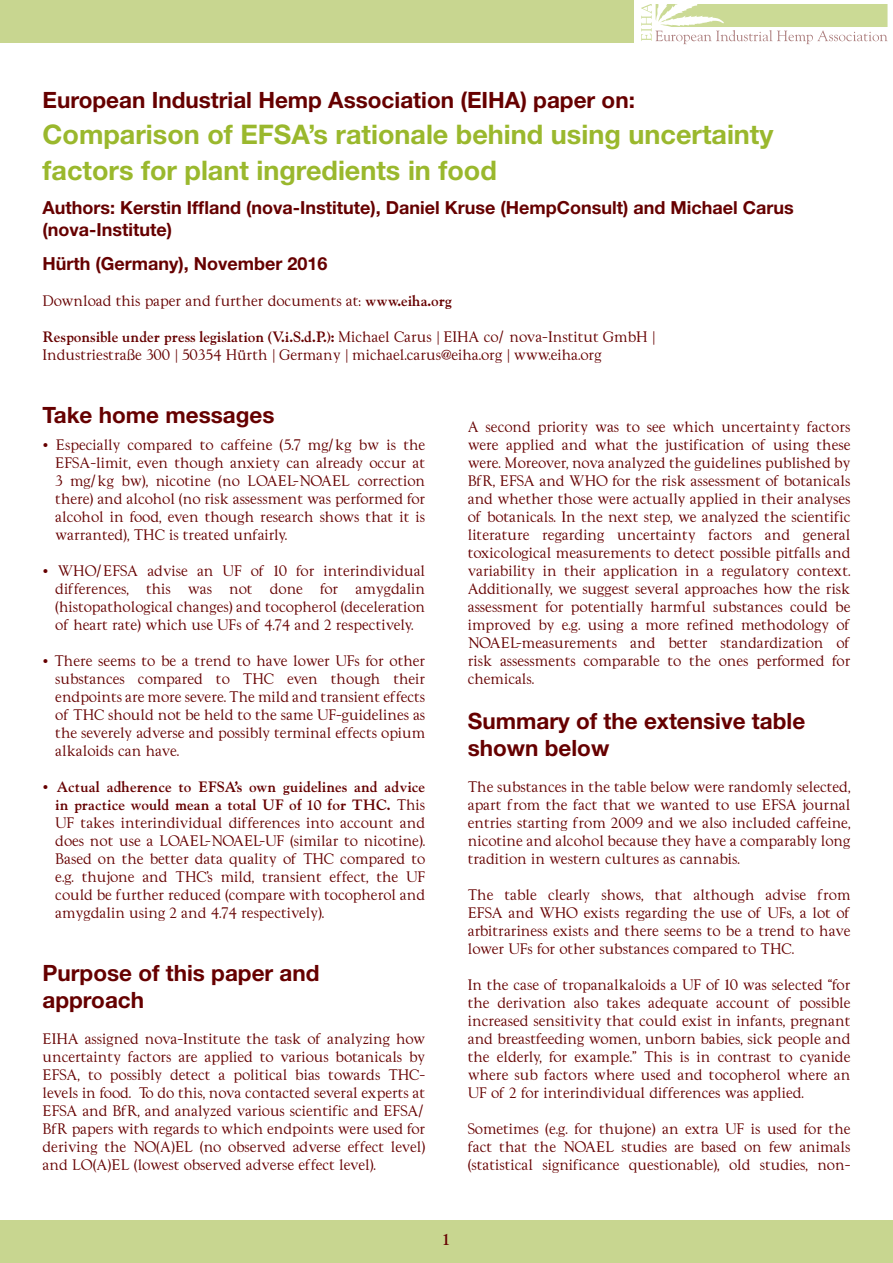
<style>
.page{position:relative;width:893px;height:1263px;background:#fff}
.page>*{position:absolute;margin:0;border:0;box-sizing:border-box;transform-origin:0 0}
.t1{font:700 27px/36px "Helvetica Neue";color:#9ab82d}
.t2{font:700 22.5px/27px "Helvetica Neue";color:#600}
.t3{font:700 18px/21.6px "Helvetica Neue";color:#600}
.t4{font:700 15px "Goudy";color:#600}
.t5{font:13.5px/18px "Goudy";color:#600;text-align:justify}
.s1{font-weight:700}
</style>
<div class="page">
<div style="left:0;top:0;width:634px;height:43px;background:#c8d690"></div>
<div style="left:0;top:1220px;width:893px;height:43px;background:#c8d690"></div>
<svg style="left:641px;top:4px;width:247px;height:40px"></svg>
<h2 class="t2" style="left:43px;top:86px;width:594px">European Industrial Hemp Association (EIHA) paper on:</h2>
<h1 class="t1" style="left:43px;top:116px;width:732px">Comparison of EFSA’s rationale behind using uncertainty factors for plant ingredients in food</h1>
<h3 class="t3" style="left:43px;top:197px;width:753px">Authors: Kerstin Iffland (nova-Institute), Daniel Kruse (HempConsult) and Michael Carus (nova-Institute)</h3>
<h3 class="t3" style="left:43px;top:252px;width:287px">Hürth (Germany), November 2016</h3>
<p class="t5" style="left:43px;top:292px;width:411px">Download this paper and further documents at: <span class="s1">www.eiha.org</span></p>
<p class="t5" style="left:43px;top:328px;width:614px"><span class="s1">Responsible under press legislation (V.i.S.d.P.):</span> Michael Carus | EIHA co/ nova-Institut GmbH |<br>Industriestraße 300 | 50354 Hürth | Germany | michael.carus@eiha.org | www.eiha.org</p>
<h2 class="t2" style="left:43px;top:401px;width:234px">Take home messages</h2>
<p class="t5" style="left:55px;top:436px;width:371px;text-indent:-13px">• Especially compared to caffeine (5.7 mg/kg bw is the EFSA-limit, even though anxiety can already occur at 3 mg/kg bw), nicotine (no LOAEL-NOAEL correction there) and alcohol (no risk assessment was performed for alcohol in food, even though research shows that it is warranted), THC is treated unfairly.</p>
<p class="t5" style="left:55px;top:562px;width:371px;text-indent:-13px">• WHO/EFSA advise an UF of 10 for interindividual differences,</p>
<p class="t5" style="left:55px;top:580px;width:371px;text-indent:300px">amygdalin (histopathological changes) and tocopherol (deceleration of heart rate) which use UFs of 4.74 and 2 respectively.</p>
<p class="t5" style="left:55px;top:652px;width:371px;text-indent:-13px">• There seems to be a trend to have lower UFs for other substances compared to THC even though their endpoints are more severe. The mild and transient effects of THC should not be held to the same UF-guidelines as the severely adverse and possibly terminal effects opium alkaloids can have.</p>
<p class="t5" style="left:55px;top:778px;width:371px;text-indent:-13px">• <span class="s1">Actual adherence to EFSA’s own guidelines and advice in practice would mean a total UF of 10 for THC.</span> This UF takes interindividual differences into account and does not use a LOAEL-NOAEL-UF (similar to nicotine).<br>Based on the better data quality of THC compared to e.g. thujone and THC’s mild, transient effect, the UF could be further reduced (compare with tocopherol and amygdalin using 2 and 4.74 respectively).</p>
<p class="t5" style="left:146px;top:580px;width:26px">this</p>
<p class="t5" style="left:188px;top:580px;width:26px">was</p>
<p class="t5" style="left:229px;top:580px;width:25px">not</p>
<p class="t5" style="left:270px;top:580px;width:35px">done</p>
<p class="t5" style="left:320px;top:580px;width:20px">for</p>
<h2 class="t2" style="left:43px;top:959px;width:279px">Purpose of this paper and approach</h2>
<p class="t5" style="left:43px;top:1030px;width:384px">EIHA assigned nova-Institute the task of analyzing how uncertainty factors are applied to various botanicals by EFSA, to possibly detect a political bias towards THC&shy;levels in food. To do this, nova contacted several experts at EFSA and BfR, and analyzed various scientific and EFSA/ BfR papers with regards to which endpoints were used for deriving the NO(A)EL (no observed adverse effect level) and LO(A)EL (lowest observed adverse effect level).</p>
<p class="t5" style="left:468px;top:418px;width:384px">A second priority was to see which uncertainty factors were applied and what the justification of using these were. Moreover, nova analyzed the guidelines published by BfR, EFSA and WHO for the risk assessment of botanicals and whether those were actually applied in their analyses of botanicals. In the next step, we analyzed the scientific literature regarding uncertainty factors and general toxicological measurements to detect possible pitfalls and variability in their application in a regulatory context.<br>Additionally, we suggest several approaches how the risk assessment for potentially harmful substances could be improved by e.g. using a more refined methodology of NOAEL-measurements and better standardization of risk assessments comparable to the ones performed for chemicals.</p>
<h2 class="t2" style="left:468px;top:707px;width:339px">Summary of the extensive table shown below</h2>
<p class="t5" style="left:468px;top:778px;width:384px">The substances in the table below were randomly selected, apart from the fact that we wanted to use EFSA journal entries starting from 2009 and we also included caffeine, nicotine and alcohol because they have a comparably long tradition in western cultures as cannabis.</p>
<p class="t5" style="left:468px;top:886px;width:384px">The table clearly shows, that although advise from EFSA and WHO exists regarding the use of UFs, a lot of arbitrariness exists and there seems to be a trend to have lower UFs for other substances compared to THC.</p>
<p class="t5" style="left:468px;top:976px;width:384px">In the case of tropanalkaloids a UF of 10 was selected “for the derivation also takes adequate account of possible increased sensitivity that could exist in infants, pregnant and breastfeeding women, unborn babies, sick people and the elderly, for example.” This is in contrast to cyanide where sub factors where used and tocopherol where an UF of 2 for interindividual differences was applied.</p>
<p class="t5" style="left:468px;top:1120px;width:384px">Sometimes (e.g. for thujone) an extra UF is used for the fact that the NOAEL studies are based on few animals (statistical significance questionable), old studies, non-</p>
<p class="t4" style="left:443px;top:1228px;width:8px">1</p>
</div>
